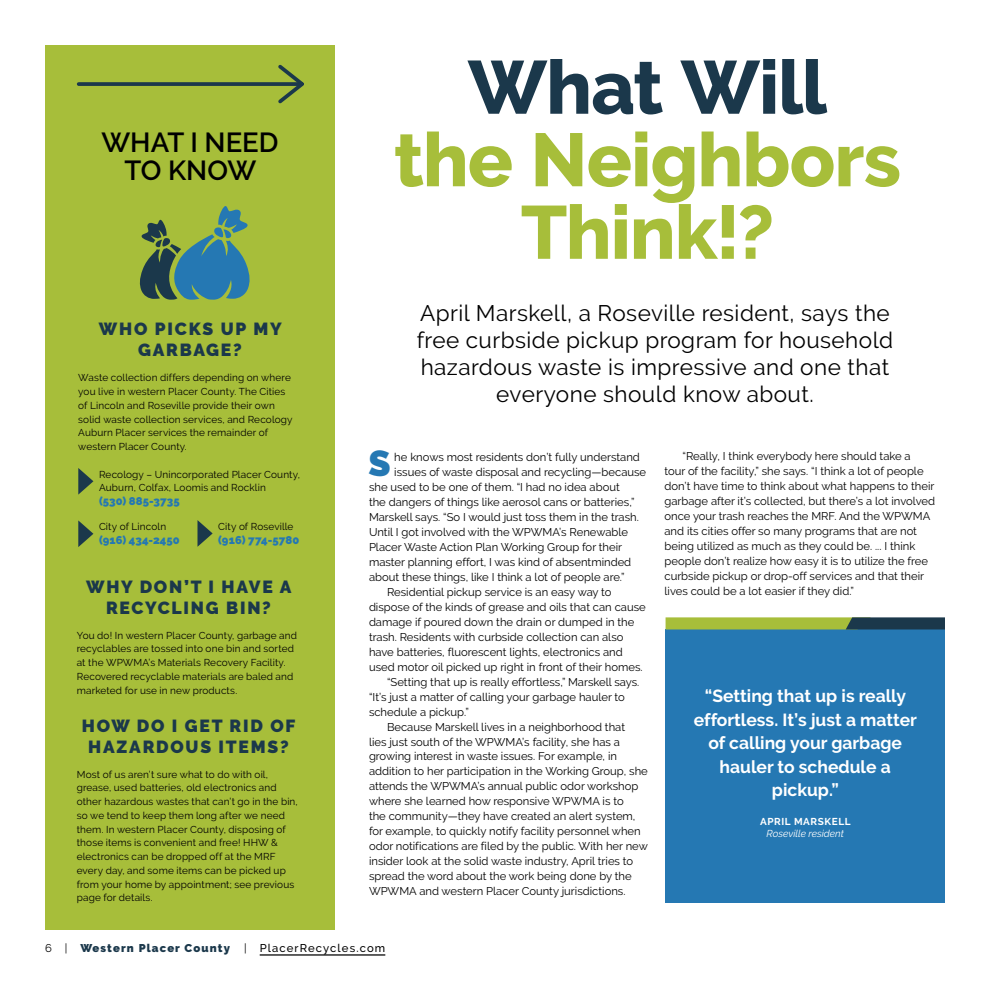
<style>
.page{position:relative;width:990px;height:990px;background:#fff}
.page>*{position:absolute;margin:0;border:0;box-sizing:border-box;transform-origin:0 0}
.t1{font:800 75px/72.5px "Raleway";letter-spacing:-.015em;color:#a7be3a;text-align:center}
.t2{font:800 75px "Raleway";letter-spacing:-.015em;color:#1b384b}
.t3{font:900 36px "Raleway";color:#2578b3}
.t4{font:600 27.5px/28px "Raleway";color:#000;text-align:center}
.t5{font:22.5px/27px "Raleway";letter-spacing:.02em;color:#000;text-align:center}
.t6{font:700 17.5px/23.5px "Raleway";color:#fff;text-align:center}
.t7{font:900 17.5px/21px "Raleway";letter-spacing:.1em;color:#1b384b}
.t8{font:11.25px/15px "Raleway";color:#000}
.t9{font:900 11.25px "Raleway";letter-spacing:.005em;color:#2578b3}
.t10{font:900 11.25px "Raleway";letter-spacing:.095em;color:#1b384b}
.t11{font:500 11.25px "Raleway";letter-spacing:.1em;color:#000}
.t12{font:10px/13.8px "Raleway";letter-spacing:.015em;color:#000}
.t13{font:italic 10px "Raleway";color:#fff}
.t14{font:700 10px "Raleway";color:#fff}
.s1{font-weight:400;color:#000}
.s2{font-weight:400}
</style>
<div class="page">
<hr style="left:260px;top:954px;width:125px;height:2px;background:#000">
<div style="left:45px;top:45px;width:290px;height:885px;background:#a7be3a"></div>
<svg style="left:139px;top:206px;width:111px;height:94px"></svg>
<svg style="left:78px;top:468px;width:15px;height:27px"></svg>
<svg style="left:78px;top:520px;width:15px;height:27px"></svg>
<svg style="left:79px;top:82px;width:196px;height:4px"></svg>
<svg style="left:275px;top:65px;width:29px;height:39px"></svg>
<div style="left:666px;top:629px;width:279px;height:274px;background:#2578b3"></div>
<svg style="left:666px;top:617px;width:279px;height:12px;background:#7b9345"></svg>
<svg style="left:198px;top:520px;width:15px;height:26px"></svg>
<h3 class="t4" style="left:101px;top:128px;width:179px">WHATI NEED<br>TO KNOW</h3>
<h3 class="t7" style="left:99px;top:319px;width:35px">WHO</h3>
<h3 class="t7" style="left:155px;top:319px;width:128px">PICKS UP MY</h3>
<h3 class="t7" style="left:138px;top:340px;width:15px">GARBAG</h3>
<h3 class="t7" style="left:221px;top:340px;width:22px">E?</h3>
<p class="t12" style="left:78px;top:371px;width:216px">Waste collection differs depending on where you live in western Placer County. The Cities of Lincoln and Roseville provide their own solid waste collection services, and Recology Auburn Placer services the remainder of western Placer County.</p>
<p class="t12" style="left:99px;top:467px;width:202px">Recology – Unincorporated Placer County,<br>Auburn, Colfax, Loomis and Rocklin</p>
<p class="t9" style="left:99px;top:495px;width:82px">(530) 885-3735</p>
<p class="t12" style="left:99px;top:520px;width:69px">City of Lincoln</p>
<p class="t9" style="left:99px;top:534px;width:82px">(916) 434-2450</p>
<p class="t12" style="left:218px;top:519px;width:77px">City of Roseville</p>
<p class="t9" style="left:218px;top:533px;width:83px">(916) 774-5780</p>
<h3 class="t7" style="left:106px;top:576px;width:186px;text-indent:-20px">WHY DON ’T I HAVE A<br>RECYCLING</h3>
<h3 class="t7" style="left:226px;top:597px;width:46px">BIN?</h3>
<p class="t12" style="left:77px;top:628px;width:222px">You do! In western Placer County, garbage and recyclables are tossed into one bin and sorted at the WPWMA’s Materials Recovery Facility.<br>Recovered recyclable materials are baled and marketed for use in new products.</p>
<h3 class="t7" style="left:82px;top:715px;width:33px">HOW</h3>
<h3 class="t7" style="left:88px;top:715px;width:202px;text-indent:49px">DO I GET RID OF<br>HAZARDOUS ITEMS?</h3>
<p class="t12" style="left:77px;top:767px;width:223px">Most of us aren’t sure what to do with oil, grease, used batteries, old electronics and other hazardous wastes that can’t go in the bin, so we tend to keep them long after we need them. In western Placer County, disposing of those items is convenient and free! HHW &amp; electronics can be dropped off at the MRF every day, and some items can be picked up from your home by appointment; see previous page for details.</p>
<h1 class="t2" style="left:468px;top:45px;width:361px">What Will</h1>
<h1 class="t1" style="left:394px;top:124px;width:509px">the Neighbors<br>Think!?</h1>
<h3 class="t5" style="left:417px;top:299px;width:478px">April Marskell, a Roseville resident, says the free curbside pickup program for household hazardous waste is impressive and one that everyone should know about.</h3>
<h2 class="t3" style="left:369px;top:442px;width:24px">S</h2>
<p class="t8" style="left:394px;top:449px;width:247px">he knows most residents don’t fully understand</p>
<p class="t8" style="left:394px;top:464px;width:253px">issues of waste disposal and recycling—because</p>
<p class="t8" style="left:369px;top:479px;width:252px">she used to be one of them. “I had no idea about</p>
<p class="t8" style="left:369px;top:494px;width:267px">the dangers of things like aerosol cans or batteries,”</p>
<p class="t8" style="left:369px;top:509px;width:271px">Marskell says. “So I would just toss them in the trash.</p>
<p class="t8" style="left:369px;top:524px;width:261px">Until I got involved with the WPWMA’s Renewable</p>
<p class="t8" style="left:369px;top:539px;width:255px">Placer Waste Action Plan Working Group for their</p>
<p class="t8" style="left:369px;top:554px;width:264px">master planning effort, I was kind of absentminded</p>
<p class="t8" style="left:369px;top:569px;width:257px">about these things, like I think a lot of people are.”</p>
<p class="t8" style="left:387px;top:584px;width:226px">Residential pickup service is an easy way to</p>
<p class="t8" style="left:369px;top:599px;width:278px">dispose of the kinds of grease and oils that can cause</p>
<p class="t8" style="left:369px;top:614px;width:267px">damage if poured down the drain or dumped in the</p>
<p class="t8" style="left:369px;top:629px;width:256px">trash. Residents with curbside collection can also</p>
<p class="t8" style="left:369px;top:644px;width:255px">have batteries, fluorescent lights, electronics and</p>
<p class="t8" style="left:369px;top:659px;width:275px">used motor oil picked up right in front of their homes.</p>
<p class="t8" style="left:387px;top:674px;width:254px">“Setting that up is really effortless,” Marskell says.</p>
<p class="t8" style="left:369px;top:689px;width:257px">“It’s just a matter of calling your garbage hauler to</p>
<p class="t8" style="left:369px;top:704px;width:101px">schedule a pickup.”</p>
<p class="t8" style="left:387px;top:719px;width:240px">Because Marskell lives in a neighborhood that</p>
<p class="t8" style="left:369px;top:734px;width:252px">lies just south of the WPWMA’s facility, she has a</p>
<p class="t8" style="left:369px;top:749px;width:250px">growing interest in waste issues. For example, in</p>
<p class="t8" style="left:369px;top:764px;width:280px">addition to her participation in the Working Group, she</p>
<p class="t8" style="left:369px;top:779px;width:271px">attends the WPWMA’s annual public odor workshop</p>
<p class="t8" style="left:369px;top:794px;width:256px">where she learned how responsive WPWMA is to</p>
<p class="t8" style="left:369px;top:809px;width:268px">the community—they have created an alert system,</p>
<p class="t8" style="left:369px;top:824px;width:273px">for example, to quickly notify facility personnel when</p>
<p class="t8" style="left:369px;top:839px;width:280px">odor notifications are filed by the public. With her new</p>
<p class="t8" style="left:369px;top:854px;width:266px">insider look at the solid waste industry, April tries to</p>
<p class="t8" style="left:369px;top:869px;width:264px">spread the word about the work being done by the</p>
<p class="t8" style="left:369px;top:884px;width:258px">WPWMA and western Placer County jurisdictions.</p>
<p class="t8" style="left:665px;top:449px;width:272px;text-indent:18px">“Really, I think everybody here should take a<br>tour of the facility,” she says. “I think a lot of people don’t have time to think about what happens to their garbage after it’s collected, but there’s a lot involved once your trash reaches the MRF. And the WPWMA and its cities offer so many programs that are not being utilized as much as they could be. ... I think people don’t realize how easy it is to utilize the free curbside pickup or drop-off services and that their lives could be a lot easier if they did.”</p>
<h3 class="t6" style="left:694px;top:684px;width:225px">“Setting that up is really effortless. It’s just a matter of calling your garbage hauler to schedule a pickup.”</h3>
<p class="t14" style="left:760px;top:816px;width:52px">Apri l Marske</p>
<p class="t14" style="left:839px;top:816px;width:14px">ll</p>
<p class="t13" style="left:767px;top:828px;width:79px">Roseville resident</p>
<p class="t10" style="left:45px;top:942px;width:186px"><span class="s1">6 |</span> WESTERN PLACER COUNTY</p>
<p class="t11" style="left:244px;top:942px;width:143px"><span class="s2">|</span> PlacerRecycles.com</p>
</div>
